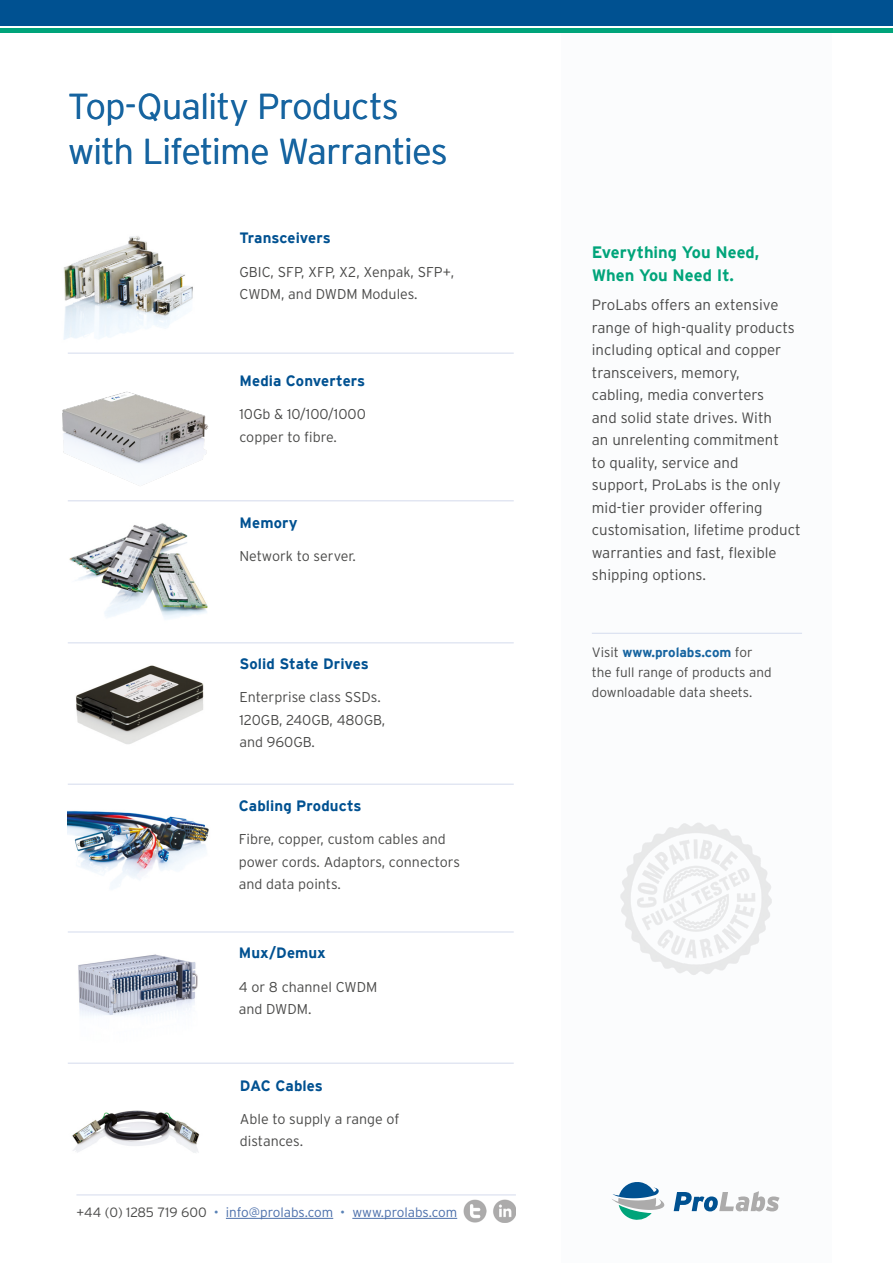
<style>
.page{position:relative;width:893px;height:1263px;background:#fff}
.page>*{position:absolute;margin:0;border:0;box-sizing:border-box;transform-origin:0 0}
.t1{font:300 36px/45px "Interstate";letter-spacing:-.025em;color:#1664a0}
.t2{font:700 16.5px/22.5px "Interstate";color:#00a47a}
.t3{font:300 15px/22.5px "Interstate";color:#4a4a49}
.t4{font:700 15px "Interstate";letter-spacing:.005em;color:#005191}
.t5{font:300 14.25px/22.5px "Interstate";color:#4a4a49}
.t6{font:300 13.5px/20.2px "Interstate";color:#4a4a49}
.t7{font:300 13.5px "Interstate";color:#4a6eaa}
.s1{color:#4a4a49}
.s2{color:#5982b6}
.s3{font-weight:700;color:#1664a0}
</style>
<div class="page">
<div style="left:561px;top:30px;width:270px;height:1233px;background:#fafbfd"></div>
<div style="left:0;top:0;width:893px;height:26px;background:#005191"></div>
<div style="left:0;top:28px;width:893px;height:5px;background:#00a47a"></div>
<svg style="left:612px;top:1182px;width:53px;height:38px"></svg>
<svg style="left:674px;top:1191px;width:105px;height:20px"></svg>
<hr style="left:226px;top:1218px;width:107px;height:1px;background:#4a6eaa">
<hr style="left:352px;top:1218px;width:105px;height:1px;background:#4a6eaa">
<hr style="left:76px;top:1194px;width:440px;height:1px;background:#d9dfef">
<img style="left:463px;top:1199px;width:24px;height:24px">
<img style="left:493px;top:1199px;width:23px;height:24px">
<img style="left:620px;top:823px;width:152px;height:152px">
<hr style="left:592px;top:633px;width:210px;height:1px;background:#d9dfef">
<hr style="left:68px;top:353px;width:446px;height:1px;background:#d9dfef">
<hr style="left:68px;top:500px;width:446px;height:1px;background:#d9dfef">
<hr style="left:68px;top:642px;width:446px;height:1px;background:#d9dfef">
<hr style="left:68px;top:784px;width:446px;height:1px;background:#d9dfef">
<hr style="left:68px;top:1062px;width:446px;height:2px;background:#d9dfef">
<hr style="left:68px;top:931px;width:446px;height:1px;background:#d9dfef">
<img style="left:63px;top:236px;width:130px;height:104px">
<img style="left:69px;top:523px;width:139px;height:96px">
<img style="left:75px;top:665px;width:129px;height:79px">
<img style="left:68px;top:810px;width:141px;height:79px">
<img style="left:78px;top:954px;width:120px;height:62px">
<img style="left:72px;top:1110px;width:128px;height:43px">
<img style="left:62px;top:391px;width:146px;height:95px">
<h1 class="t1" style="left:68px;top:83px;width:381px">Top-Quality Products with Lifetime Warranties</h1>
<p class="t4" style="left:239px;top:230px;width:93px">Transceivers</p>
<p class="t5" style="left:239px;top:260px;width:216px">GBIC, SFP, XFP, X2, Xenpak, SFP+,<br>CWDM, and DWDM Modules.</p>
<p class="t4" style="left:239px;top:372px;width:127px">Media Converters</p>
<p class="t5" style="left:239px;top:403px;width:128px">10Gb &amp; 10/100/1000 copper to fibre.</p>
<p class="t4" style="left:239px;top:514px;width:60px">Memory</p>
<p class="t5" style="left:239px;top:545px;width:118px">Network to server.</p>
<p class="t4" style="left:239px;top:655px;width:131px">Solid State Drives</p>
<p class="t5" style="left:239px;top:686px;width:147px">Enterprise class SSDs.<br>120GB, 240GB, 480GB, and 960GB.</p>
<p class="t4" style="left:239px;top:797px;width:124px">Cabling Products</p>
<p class="t5" style="left:239px;top:828px;width:223px">Fibre, copper, custom cables and power cords. Adaptors, connectors and data points.</p>
<p class="t4" style="left:239px;top:945px;width:89px">Mux/Demux</p>
<p class="t5" style="left:239px;top:975px;width:140px">4 or 8 channel CWDM and DWDM.</p>
<p class="t4" style="left:240px;top:1077px;width:85px">DAC Cables</p>
<p class="t5" style="left:240px;top:1107px;width:161px">Able to supply a range of distances.</p>
<p class="t7" style="left:76px;top:1204px;width:382px"><span class="s1">+44 (0) 1285 719 600</span> <span class="s2">•</span> info@prolabs.com <span class="s2">•</span> www.prolabs.com</p>
<p class="t2" style="left:592px;top:241px;width:169px">Everything You Need,<br>When You Need It.</p>
<p class="t3" style="left:592px;top:293px;width:210px">ProLabs offers an extensive range of high-quality products including optical and copper transceivers, memory,<br>cabling, media converters<br>and solid state drives. With<br>an unrelenting commitment<br>to quality, service and<br>support, ProLabs is the only mid-tier provider offering customisation, lifetime product warranties and fast, flexible shipping options.</p>
<p class="t6" style="left:592px;top:641px;width:181px">Visit <span class="s3">www.prolabs.com</span> for the full range of products and downloadable data sheets.</p>
</div>
